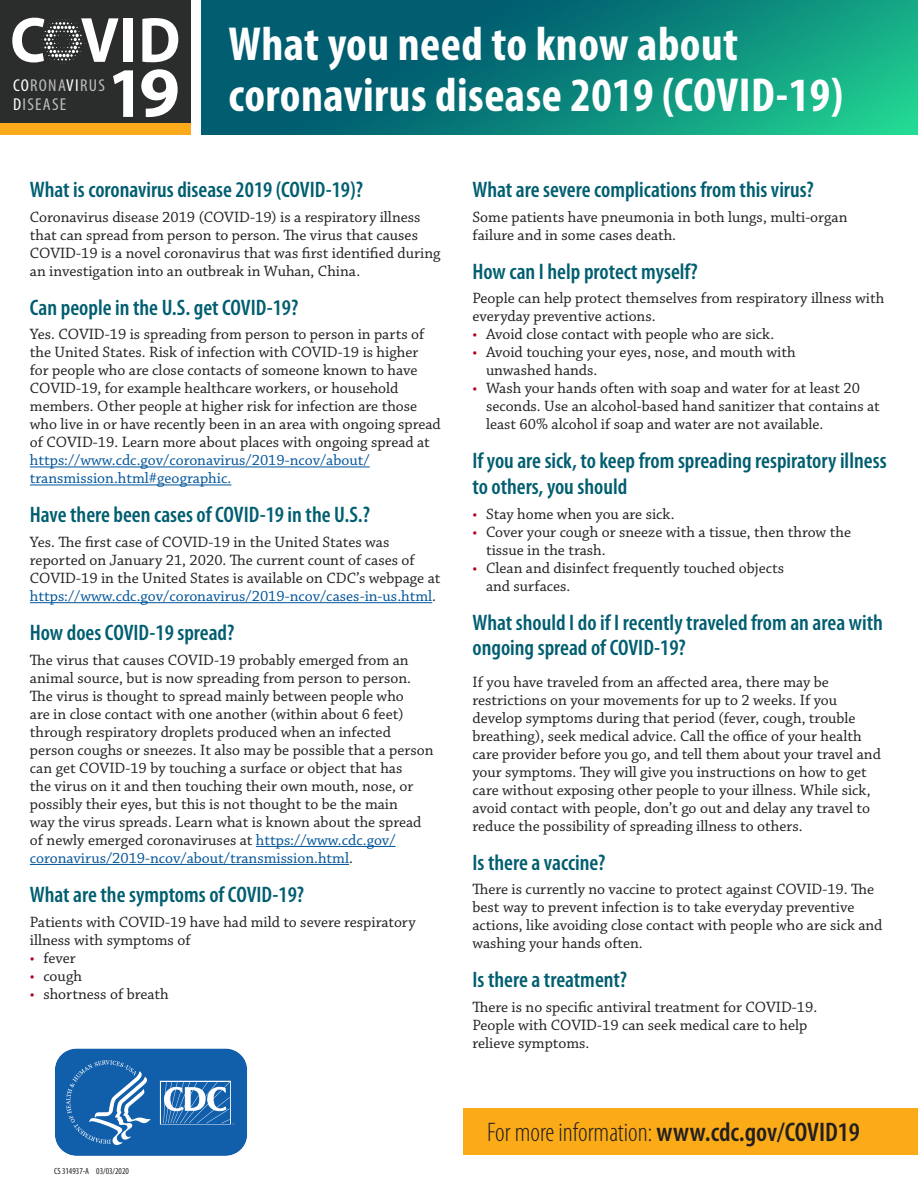
<style>
.page{position:relative;width:918px;height:1188px;background:#fff}
.page>*{position:absolute;margin:0;border:0;box-sizing:border-box;transform-origin:0 0}
.t1{font:700 71.55px "Myriad Pro";color:#fff;scale:.93 1}
.t2{font:700 64.5px "Myriad Pro";color:#fff;scale:.93 1}
.H1_BOLD_WHITE{font:700 condensed 48px/51px "Myriad Pro";letter-spacing:.01em;color:#fff}
.link{font:300 condensed 27px "Myriad Pro";color:#231f20}
.H2_headers{font:600 condensed 22.5px/25.5px "Myriad Pro";color:#005e70}
.t3{font:condensed 17.25px/18.9px "Myriad Pro";letter-spacing:.07em;color:#bcbcbc;scale:1.06 1}
.H2_headers-2{font:15.75px/18px "Chaparral Pro";color:#231f20}
.t4{font:15.75px/18px "Chaparral Pro";color:#005499}
.t5{font:condensed 9px "Myriad Pro";color:#231f20}
.s1{color:#fff}
.s2{font-size:71.25px}
.s3{color:#005499}
.s4{color:#b3001e}
.s5{font-weight:600}
</style>
<div class="page">
<div style="left:0;top:0;width:191px;height:124px;background:#2b2c2c"></div>
<div style="left:0;top:124px;width:191px;height:11px;background:#faaa1b"></div>
<svg style="left:41px;top:19px;width:44px;height:45px"></svg>
<div style="left:463px;top:1108px;width:455px;height:47px;background:#fbab18"></div>
<svg style="left:55px;top:1048px;width:193px;height:108px;background:#3174b6"></svg>
<svg style="left:201px;top:0;width:717px;height:135px;background:#098079"></svg>
<hr style="left:30px;top:467px;width:340px;height:1px;background:#005499">
<hr style="left:30px;top:485px;width:201px;height:1px;background:#005499">
<hr style="left:30px;top:602px;width:402px;height:1px;background:#005499">
<hr style="left:256px;top:846px;width:140px;height:1px;background:#005499">
<hr style="left:30px;top:864px;width:319px;height:1px;background:#005499">
<p class="t2" style="left:10px;top:-2px;width:184px">C V DI</p>
<p class="t3" style="left:13px;top:76px;width:88px"><span class="s1">CO</span>RONA<span class="s1">VI</span>RUS<br><span class="s1">D</span>ISEASE</p>
<p class="t1" style="left:107px;top:46px;width:80px">1<span class="s2">9</span></p>
<h1 class="H1_BOLD_WHITE" style="left:228px;top:18px;width:616px">What you need to know about coronavirus disease 2019 (COVID-19)</h1>
<h2 class="H2_headers" style="left:30px;top:177px;width:335px">What is coronavirus disease 2019 (COVID-19)?</h2>
<p class="H2_headers-2" style="left:30px;top:208px;width:412px">Coronavirus disease 2019 (COVID-19) is a respiratory illness that can spread from person to person. The virus that causes COVID-19 is a novel coronavirus that was first identified during an investigation into an outbreak in Wuhan, China.</p>
<h2 class="H2_headers" style="left:30px;top:295px;width:270px">Can people in the U.S. get COVID-19?</h2>
<p class="H2_headers-2" style="left:30px;top:326px;width:412px">Yes. COVID-19 is spreading from person to person in parts of the United States. Risk of infection with COVID-19 is higher for people who are close contacts of someone known to have COVID-19, for example healthcare workers, or household members. Other people at higher risk for infection are those who live in or have recently been in an area with ongoing spread of COVID-19. Learn more about places with ongoing spread at</p>
<p class="t4" style="left:30px;top:452px;width:341px">https://www.cdc.gov/coronavirus/2019-ncov/about/ transmission.html#geographic.</p>
<h2 class="H2_headers" style="left:30px;top:503px;width:342px">Have there been cases of COVID-19 in the U.S.?</h2>
<p class="H2_headers-2" style="left:30px;top:534px;width:412px">Yes. The first case of COVID-19 in the United States was reported on January 21, 2020. The current count of cases of COVID-19 in the United States is available on CDC’s webpage at <span class="s3">https://www.cdc.gov/coronavirus/2019-ncov/cases-in-us.html</span>.</p>
<h2 class="H2_headers" style="left:30px;top:620px;width:206px">How does COVID-19 spread?</h2>
<p class="H2_headers-2" style="left:30px;top:652px;width:405px">The virus that causes COVID-19 probably emerged from an animal source, but is now spreading from person to person.<br>The virus is thought to spread mainly between people who<br>are in close contact with one another (within about 6 feet) through respiratory droplets produced when an infected person coughs or sneezes. It also may be possible that a person can get COVID-19 by touching a surface or object that has<br>the virus on it and then touching their own mouth, nose, or possibly their eyes, but this is not thought to be the main<br>way the virus spreads. Learn what is known about the spread of newly emerged coronaviruses at <span class="s3">https://www.cdc.gov/ coronavirus/2019-ncov/about/transmission.html</span>.</p>
<h2 class="H2_headers" style="left:30px;top:882px;width:276px">What are the symptoms of COVID-19?</h2>
<p class="H2_headers-2" style="left:30px;top:913px;width:387px">Patients with COVID-19 have had mild to severe respiratory illness with symptoms of</p>
<p class="H2_headers-2" style="left:30px;top:949px;width:47px"><span class="s4">•</span> fever</p>
<p class="H2_headers-2" style="left:30px;top:967px;width:54px"><span class="s4">•</span> cough</p>
<p class="H2_headers-2" style="left:30px;top:985px;width:140px"><span class="s4">•</span> shortness of breath</p>
<p class="t5" style="left:54px;top:1166px;width:77px">CS 314937-A 03/03/2020</p>
<h2 class="H2_headers" style="left:472px;top:177px;width:343px">What are severe complications from this virus?</h2>
<p class="H2_headers-2" style="left:472px;top:208px;width:376px">Some patients have pneumonia in both lungs, multi-organ failure and in some cases death.</p>
<h2 class="H2_headers" style="left:472px;top:259px;width:227px">How can I help protect myself?</h2>
<p class="H2_headers-2" style="left:472px;top:290px;width:413px">People can help protect themselves from respiratory illness with everyday preventive actions.</p>
<p class="H2_headers-2" style="left:472px;top:326px;width:303px"><span class="s4">•</span> Avoid close contact with people who are sick.</p>
<p class="H2_headers-2" style="left:486px;top:344px;width:311px;text-indent:-14px"><span class="s4">•</span> Avoid touching your eyes, nose, and mouth with unwashed hands.</p>
<p class="H2_headers-2" style="left:486px;top:380px;width:395px;text-indent:-14px"><span class="s4">•</span> Wash your hands often with soap and water for at least 20 seconds. Use an alcohol-based hand sanitizer that contains at least 60% alcohol if soap and water are not available.</p>
<h2 class="H2_headers" style="left:472px;top:449px;width:416px">If you are sick, to keep from spreading respiratory illness to others, you should</h2>
<p class="H2_headers-2" style="left:472px;top:505px;width:204px"><span class="s4">•</span> Stay home when you are sick.</p>
<p class="H2_headers-2" style="left:486px;top:523px;width:367px;text-indent:-14px"><span class="s4">•</span> Cover your cough or sneeze with a tissue, then throw the tissue in the trash.</p>
<p class="H2_headers-2" style="left:486px;top:559px;width:300px;text-indent:-14px"><span class="s4">•</span> Clean and disinfect frequently touched objects and surfaces.</p>
<h2 class="H2_headers" style="left:472px;top:610px;width:412px">What should I do if I recently traveled from an area with ongoing spread of COVID-19?</h2>
<h2 class="H2_headers-2" style="left:472px;top:673px;width:410px">If you have traveled from an affected area, there may be restrictions on your movements for up to 2 weeks. If you develop symptoms during that period (fever, cough, trouble breathing), seek medical advice. Call the office of your health care provider before you go, and tell them about your travel and your symptoms. They will give you instructions on how to get care without exposing other people to your illness. While sick, avoid contact with people, don’t go out and delay any travel to reduce the possibility of spreading illness to others.</h2>
<h2 class="H2_headers" style="left:472px;top:850px;width:135px">Is there a vaccine?</h2>
<p class="H2_headers-2" style="left:472px;top:881px;width:411px">There is currently no vaccine to protect against COVID-19. The best way to prevent infection is to take everyday preventive actions, like avoiding close contact with people who are sick and washing your hands often.</p>
<h2 class="H2_headers" style="left:472px;top:968px;width:156px">Is there a treatment?</h2>
<p class="H2_headers-2" style="left:472px;top:999px;width:346px">There is no specific antiviral treatment for COVID-19.<br>People with COVID-19 can seek medical care to help relieve symptoms.</p>
<p class="link" style="left:487px;top:1118px;width:374px">For more information: <span class="s5">www.cdc.gov/COVID19</span></p>
</div>
